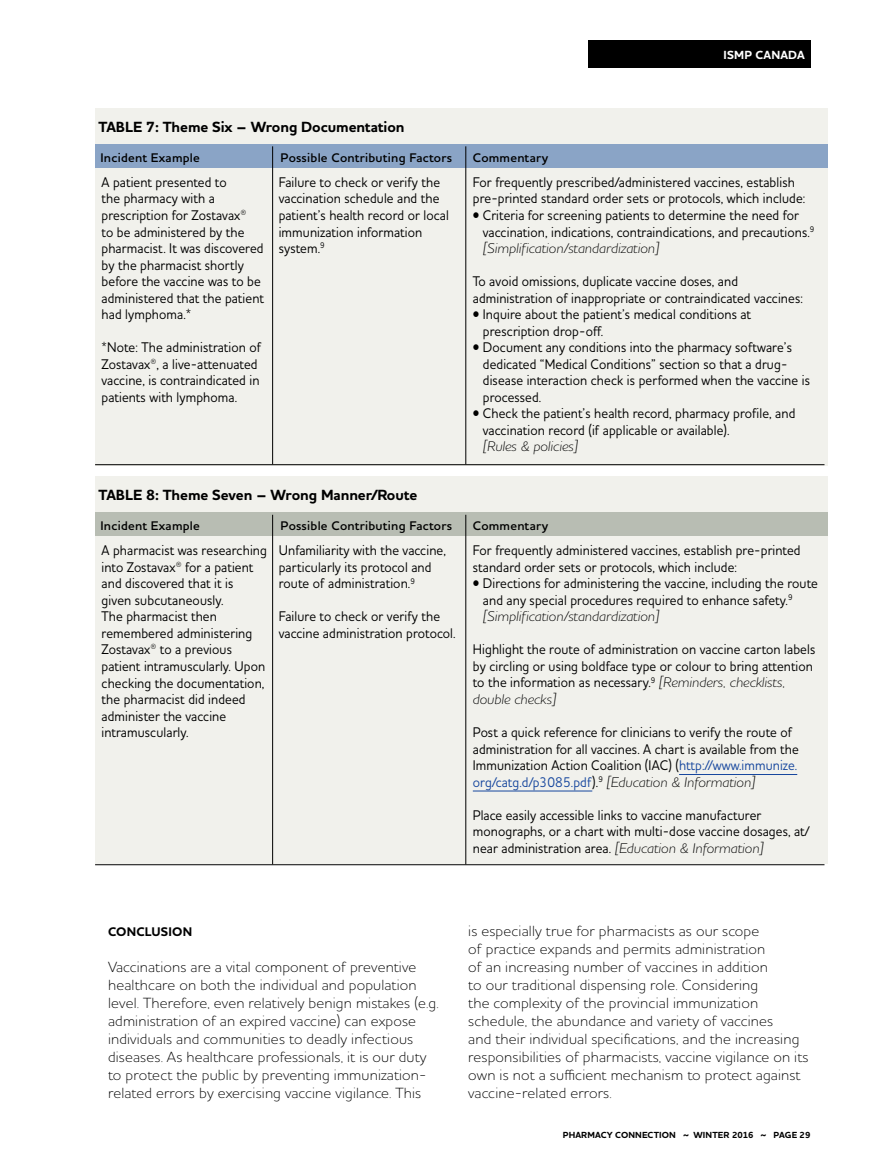
<style>
.page{position:relative;width:878px;height:1175px;background:#fff}
.page>*{position:absolute;margin:0;border:0;box-sizing:border-box;transform-origin:0 0}
.t1{font:300 15px/18px "Houschka Pro";letter-spacing:.01em;color:#000}
.t2{font:700 15px "Houschka Pro";letter-spacing:-.005em;color:#000}
.t3{font:500 14.25px/16.5px "Houschka Pro";letter-spacing:.01em;color:#000;scale:.9 1}
.t4{font:italic 300 14.25px "Houschka Pro";color:#000}
.t5{font:600 12.75px "Houschka Pro";letter-spacing:.02em;color:#000}
.t6{font:700 12.75px "Houschka Pro";letter-spacing:.015em;color:#000}
.t7{font:700 12px "Houschka Pro";letter-spacing:.01em;color:#fff}
.t8{font:700 9px "Houschka Pro";letter-spacing:.015em;color:#000}
.s1{font-weight:300;font-style:italic}
.s2{color:#17479e}
</style>
<div class="page">
<div style="left:588px;top:40px;width:222px;height:28px;background:#000"></div>
<div style="left:96px;top:108px;width:731px;height:357px;background:#f1f1ec"></div>
<div style="left:96px;top:476px;width:731px;height:388px;background:#f1f1ec"></div>
<div style="left:95px;top:144px;width:732px;height:24px;background:#8aa4c6"></div>
<div style="left:95px;top:512px;width:732px;height:24px;background:#b8bdb3"></div>
<hr style="left:679px;top:774px;width:118px;height:1px;background:#17479e">
<hr style="left:473px;top:790px;width:119px;height:1px;background:#17479e">
<hr style="left:272px;top:146px;width:1px;height:318px;background:#000">
<hr style="left:272px;top:515px;width:1px;height:349px;background:#000">
<hr style="left:465px;top:146px;width:1px;height:318px;background:#000">
<hr style="left:465px;top:515px;width:1px;height:349px;background:#000">
<hr style="left:95px;top:464px;width:729px;height:1px;background:#000">
<hr style="left:95px;top:864px;width:729px;height:1px;background:#000">
<p class="t2" style="left:98px;top:117px;width:307px">TABLE 7: Theme Six – Wrong Documentation</p>
<p class="t5" style="left:100px;top:149px;width:101px">Incident Example</p>
<p class="t5" style="left:280px;top:149px;width:173px">Possible Contributing Factors</p>
<p class="t5" style="left:472px;top:149px;width:77px">Commentary</p>
<p class="t7" style="left:723px;top:47px;width:83px">ISMP CANADA</p>
<p class="t3" style="left:102px;top:173px;width:182px">A patient presented to<br>the pharmacy with a prescription for Zostavax®<br>to be administered by the pharmacist. It was discovered by the pharmacist shortly before the vaccine was to be administered that the patient had lymphoma.*</p>
<p class="t3" style="left:102px;top:338px;width:179px">*Note: The administration of<br>Zostavax®, a live-attenuated vaccine, is contraindicated in patients with lymphoma.</p>
<p class="t3" style="left:279px;top:173px;width:190px">Failure to check or verify the vaccination schedule and the patient’s health record or local immunization information system.<sup>9</sup></p>
<p class="t2" style="left:98px;top:485px;width:320px">TABLE 8: Theme Seven – Wrong Manner/Route</p>
<p class="t3" style="left:473px;top:173px;width:371px">For frequently prescribed/administered vaccines, establish pre-printed standard order sets or protocols, which include:</p>
<p class="t3" style="left:483px;top:206px;width:370px;text-indent:-10px">• Criteria for screening patients to determine the need for vaccination, indications, contraindications, and precautions.<sup>9 </sup><span class="s1">[Simplification/standardization]</span></p>
<p class="t3" style="left:473px;top:272px;width:368px">To avoid omissions, duplicate vaccine doses, and administration of inappropriate or contraindicated vaccines:</p>
<p class="t3" style="left:483px;top:305px;width:299px;text-indent:-10px">• Inquire about the patient’s medical conditions at prescription drop-off.</p>
<p class="t3" style="left:483px;top:338px;width:365px;text-indent:-10px">• Document any conditions into the pharmacy software’s dedicated “Medical Conditions” section so that a drug&shy;disease interaction check is performed when the vaccine is processed.</p>
<p class="t3" style="left:483px;top:404px;width:349px;text-indent:-10px">• Check the patient’s health record, pharmacy profile, and vaccination record (if applicable or available).</p>
<p class="t4" style="left:483px;top:437px;width:96px">[Rules &amp; policies]</p>
<p class="t5" style="left:100px;top:517px;width:101px">Incident Example</p>
<p class="t5" style="left:280px;top:517px;width:173px">Possible Contributing Factors</p>
<p class="t5" style="left:472px;top:517px;width:77px">Commentary</p>
<p class="t3" style="left:102px;top:542px;width:185px">A pharmacist was researching into Zostavax® for a patient and discovered that it is<br>given subcutaneously.<br>The pharmacist then remembered administering<br>Zostavax® to a previous patient intramuscularly. Upon checking the documentation, the pharmacist did indeed administer the vaccine intramuscularly.</p>
<p class="t3" style="left:279px;top:542px;width:187px">Unfamiliarity with the vaccine, particularly its protocol and route of administration.<sup>9</sup></p>
<p class="t3" style="left:279px;top:608px;width:198px">Failure to check or verify the vaccine administration protocol.</p>
<p class="t3" style="left:473px;top:542px;width:365px">For frequently administered vaccines, establish pre-printed standard order sets or protocols, which include:</p>
<p class="t3" style="left:483px;top:575px;width:374px;text-indent:-10px">• Directions for administering the vaccine, including the route and any special procedures required to enhance safety.<sup>9 </sup><span class="s1">[Simplification/standardization]</span></p>
<p class="t3" style="left:473px;top:641px;width:382px">Highlight the route of administration on vaccine carton labels by circling or using boldface type or colour to bring attention to the information as necessary.<sup>9</sup> <span class="s1">[Reminders, checklists, double checks]</span></p>
<p class="t3" style="left:473px;top:723px;width:363px">Post a quick reference for clinicians to verify the route of administration for all vaccines. A chart is available from the Immunization Action Coalition (IAC) (<span class="s2">http://www.immunize. org/catg.d/p3085.pdf</span>).<sup>9</sup> <span class="s1">[Education &amp; Information]</span></p>
<p class="t3" style="left:473px;top:806px;width:376px">Place easily accessible links to vaccine manufacturer monographs, or a chart with multi-dose vaccine dosages, at/ near administration area. <span class="s1">[Education &amp; Information]</span></p>
<p class="t6" style="left:108px;top:923px;width:86px">CONCLUSION</p>
<p class="t1" style="left:108px;top:958px;width:332px">Vaccinations are a vital component of preventive healthcare on both the individual and population level. Therefore, even relatively benign mistakes (e.g. administration of an expired vaccine) can expose individuals and communities to deadly infectious diseases. As healthcare professionals, it is our duty to protect the public by preventing immunization&shy;related errors by exercising vaccine vigilance. This</p>
<p class="t1" style="left:468px;top:922px;width:342px">is especially true for pharmacists as our scope<br>of practice expands and permits administration<br>of an increasing number of vaccines in addition<br>to our traditional dispensing role. Considering<br>the complexity of the provincial immunization schedule, the abundance and variety of vaccines<br>and their individual specifications, and the increasing responsibilities of pharmacists, vaccine vigilance on its own is not a sufficient mechanism to protect against vaccine-related errors.</p>
<p class="t8" style="left:563px;top:1129px;width:249px">PHARMACY CONNECTION ~ WINTER 2016 ~ PAGE 29</p>
</div>
